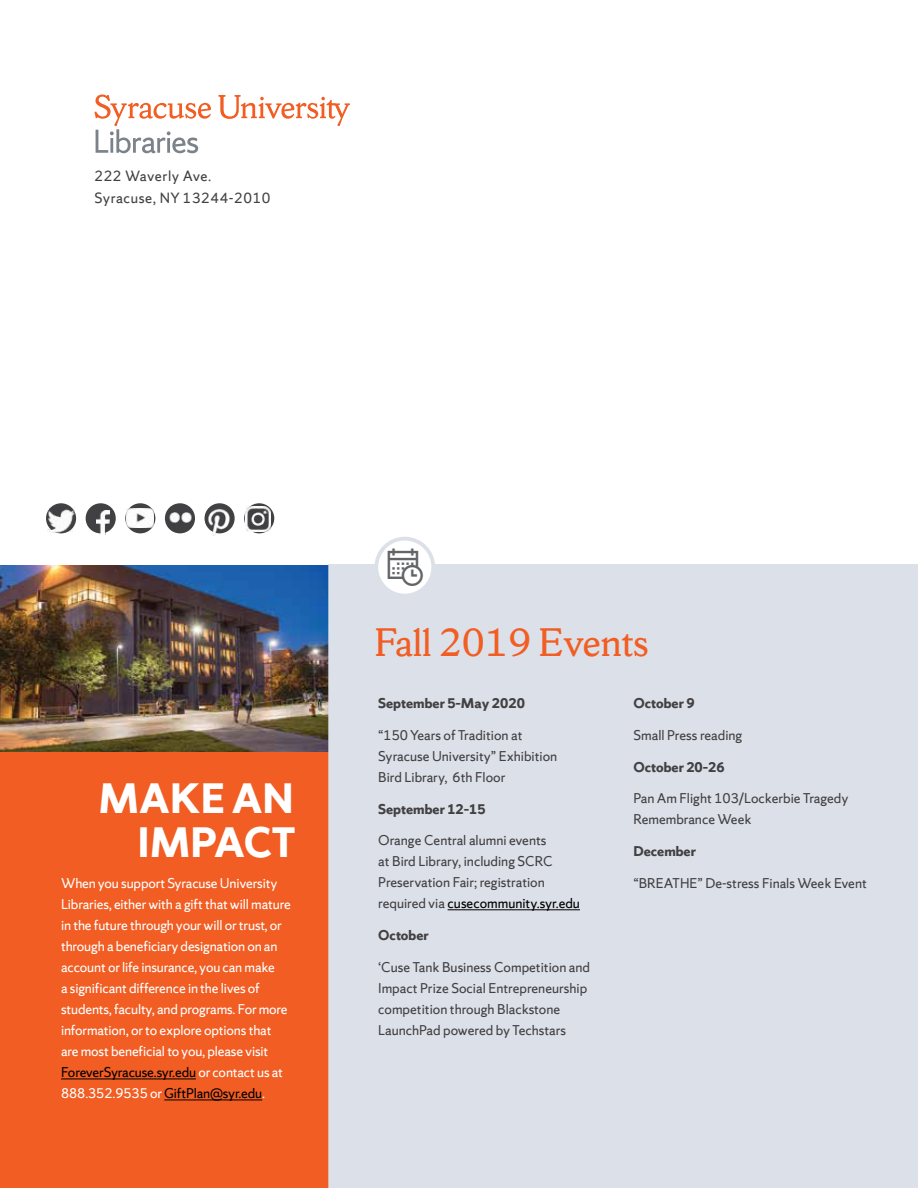
<style>
.page{position:relative;width:918px;height:1188px;background:#fff}
.page>*{position:absolute;margin:0;border:0;box-sizing:border-box;transform-origin:0 0}
.t1{font:700 45px/43.5px "Sherman Sans";color:#fff;text-align:right}
.Header__Serif__-_H1{font:42px "Sherman Serif";color:#f15d22}
.Article_Body_Copy{font:15.75px "Sherman Sans";letter-spacing:.035em;color:#414042}
.t2{font:15px/21px "Sherman Sans";color:#414042}
.t3{font:15px/21px "Sherman Sans";letter-spacing:-.01em;color:#fff}
.t4{font:700 15px "Sherman Sans";color:#414042}
.s1{color:#000}
</style>
<div class="page">
<svg style="left:94px;top:94px;width:117px;height:59px"></svg>
<svg style="left:218px;top:95px;width:132px;height:31px"></svg>
<svg style="left:46px;top:503px;width:30px;height:30px"></svg>
<div style="left:86px;top:503px;width:30px;height:30px;background:#414042;border-radius:50%"></div>
<svg style="left:125px;top:503px;width:30px;height:30px"></svg>
<svg style="left:165px;top:503px;width:30px;height:30px"></svg>
<svg style="left:244px;top:503px;width:30px;height:30px"></svg>
<img style="left:246px;top:507px;width:24px;height:24px">
<img style="left:127px;top:509px;width:27px;height:19px">
<img style="left:166px;top:505px;width:28px;height:26px">
<img style="left:48px;top:507px;width:27px;height:27px">
<img style="left:97px;top:510px;width:12px;height:25px">
<img style="left:204px;top:503px;width:31px;height:33px">
<div style="left:0;top:565px;width:329px;height:623px;background:#f15d22"></div>
<hr style="left:61px;top:1079px;width:135px;height:1px;background:#000">
<hr style="left:164px;top:1100px;width:98px;height:1px;background:#000">
<img style="left:0;top:565px;width:328px;height:186px">
<div style="left:328px;top:564px;width:590px;height:624px;background:#dce0e8"></div>
<div style="left:374px;top:537px;width:61px;height:61px;background:#dce0e8;border-radius:50%"></div>
<div style="left:378px;top:541px;width:53px;height:53px;background:#fff;border-radius:50%"></div>
<hr style="left:448px;top:909px;width:132px;height:1px;background:#000">
<p class="Article_Body_Copy" style="left:94px;top:166px;width:118px">222 Waverly Ave.</p>
<p class="Article_Body_Copy" style="left:94px;top:188px;width:178px">Syracuse, NY 13244-2010</p>
<p class="t1" style="left:99px;top:776px;width:199px">MAKE AN<br>IMPACT</p>
<p class="t3" style="left:61px;top:873px;width:231px">When you support Syracuse University Libraries, either with a gift that will mature in the future through your will or trust, or through a beneficiary designation on an account or life insurance, you can make<br>a significant difference in the lives of students, faculty, and programs. For more information, or to explore options that are most beneficial to you, please visit <span class="s1">ForeverSyracuse.syr.edu</span> or contact us at 888.352.9535 or <span class="s1">GiftPlan@syr.edu</span>.</p>
<h1 class="Header__Serif__-_H1" style="left:374px;top:616px;width:276px">Fall 2019 Events</h1>
<p class="t4" style="left:378px;top:694px;width:148px">September 5–May 2020</p>
<p class="t2" style="left:378px;top:724px;width:181px">“150 Years of Tradition at<br>Syracuse University” Exhibition<br>Bird Library, 6th Floor</p>
<p class="t4" style="left:378px;top:799px;width:109px">September 12–15</p>
<p class="t2" style="left:378px;top:830px;width:203px">Orange Central alumni events<br>at Bird Library, including SCRC Preservation Fair; registration required via <span class="s1">cusecommunity.syr.edu</span></p>
<p class="t4" style="left:378px;top:926px;width:52px">October</p>
<p class="t2" style="left:378px;top:956px;width:213px">‘Cuse Tank Business Competition and Impact Prize Social Entrepreneurship competition through Blackstone LaunchPad powered by Techstars</p>
<p class="t4" style="left:633px;top:694px;width:63px">October 9</p>
<p class="t2" style="left:633px;top:724px;width:110px">Small Press reading</p>
<p class="t4" style="left:633px;top:757px;width:93px">October 20–26</p>
<p class="t2" style="left:633px;top:788px;width:217px">Pan Am Flight 103/Lockerbie Tragedy<br>Remembrance Week</p>
<p class="t4" style="left:633px;top:842px;width:64px">December</p>
<p class="t2" style="left:633px;top:872px;width:235px">“BREATHE” De-stress Finals Week Event</p>
</div>
